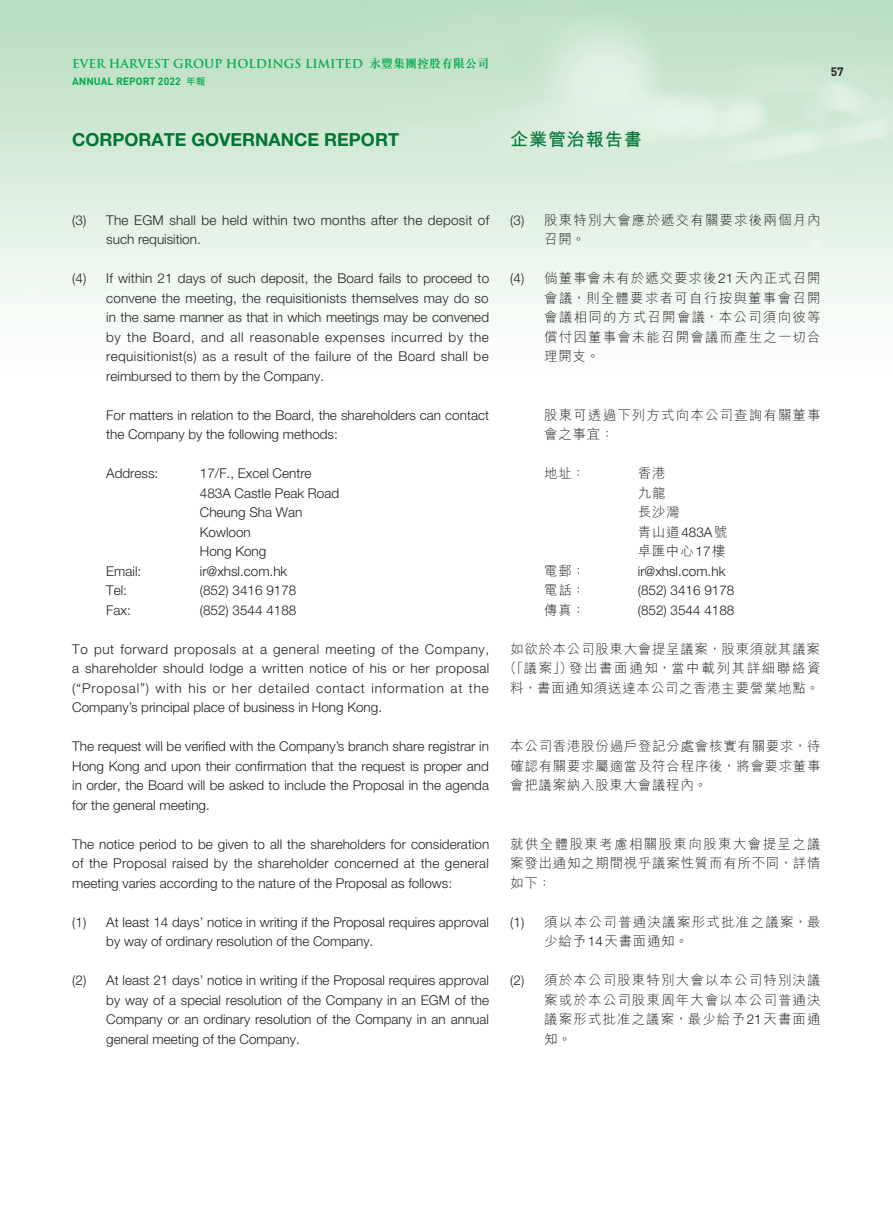
<style>
.page{position:relative;width:893px;height:1212px;background:#fff}
.page>*{position:absolute;margin:0;border:0;box-sizing:border-box;transform-origin:0 0}
.t1{font:700 18px "Helvetica Neue LT Std";color:#007434}
.t2{font:700 18px "M Hei HK";letter-spacing:.05em;color:#007434}
._00_txt{font:300 13.5px/19.5px "Helvetica Neue LT Std";color:#231f20;text-align:justify}
._00_txt-2{font:300 13.5px/19.5px "M Hei HK";letter-spacing:.08em;color:#231f20;text-align:justify}
._00_txt-3{font:300 13.5px/19.5px "Helvetica Neue LT Std";letter-spacing:.02em;color:#231f20}
._00_txt-4{font:300 13.5px/19.5px "M Hei HK";letter-spacing:.05em;color:#231f20;text-align:center}
.t3{font:700 12px "Trajan Pro";color:#00a94e}
.t4{font:700 12px "DIN Pro";color:#231f20}
.t5{font:700 10.5px "DIN Pro";color:#00a94e}
.s1{font-family:"M Sung HK"}
.s2{font-family:"M Hei HK";font-size:9.75px}
.s3{font-family:"Helvetica Neue LT Std"}
</style>
<div class="page">
<p class="t3" style="left:72px;top:56px;width:418px">EVER HARVEST GROUP HOLDINGS LIMITED <span class="s1">永豐集團控股有限公司</span></p>
<p class="t5" style="left:72px;top:74px;width:135px">ANNUAL REPORT 2022 <span class="s2">年報</span></p>
<h1 class="t1" style="left:72px;top:128px;width:328px">CORPORATE GOVERNANCE REPORT</h1>
<h1 class="t2" style="left:510px;top:126px;width:133px">企業管治報告書</h1>
<p class="t4" style="left:831px;top:63px;width:15px">57</p>
<p class="_00_txt-3" style="left:106px;top:210px;width:384px;text-indent:-34px">(3) The EGM shall be held within two months after the deposit of such requisition.</p>
<p class="_00_txt" style="left:106px;top:268px;width:384px;text-indent:-34px">(4) If within 21 days of such deposit, the Board fails to proceed to convene the meeting, the requisitionists themselves may do so in the same manner as that in which meetings may be convened by the Board, and all reasonable expenses incurred by the requisitionist(s) as a result of the failure of the Board shall be reimbursed to them by the Company.</p>
<p class="_00_txt" style="left:106px;top:405px;width:384px">For matters in relation to the Board, the shareholders can contact the Company by the following methods:</p>
<p class="_00_txt" style="left:106px;top:463px;width:54px">Address:</p>
<p class="_00_txt" style="left:200px;top:463px;width:113px">17/F., Excel Centre</p>
<p class="_00_txt" style="left:200px;top:483px;width:141px">483A Castle Peak Road</p>
<p class="_00_txt" style="left:200px;top:502px;width:104px">Cheung Sha Wan</p>
<p class="_00_txt" style="left:200px;top:522px;width:53px">Kowloon</p>
<p class="_00_txt" style="left:200px;top:541px;width:68px">Hong Kong</p>
<p class="_00_txt" style="left:106px;top:561px;width:37px">Email:</p>
<p class="_00_txt" style="left:200px;top:561px;width:89px">ir@xhsl.com.hk</p>
<p class="_00_txt" style="left:106px;top:580px;width:22px">Tel:</p>
<p class="_00_txt" style="left:200px;top:580px;width:98px">(852) 3416 9178</p>
<p class="_00_txt" style="left:106px;top:600px;width:26px">Fax:</p>
<p class="_00_txt" style="left:200px;top:600px;width:98px">(852) 3544 4188</p>
<p class="_00_txt" style="left:72px;top:639px;width:418px">To put forward proposals at a general meeting of the Company, a shareholder should lodge a written notice of his or her proposal (“Proposal”) with his or her detailed contact information at the Company’s principal place of business in Hong Kong.</p>
<p class="_00_txt" style="left:72px;top:736px;width:418px">The request will be verified with the Company’s branch share registrar in Hong Kong and upon their confirmation that the request is proper and in order, the Board will be asked to include the Proposal in the agenda for the general meeting.</p>
<p class="_00_txt" style="left:72px;top:834px;width:419px">The notice period to be given to all the shareholders for consideration of the Proposal raised by the shareholder concerned at the general meeting varies according to the nature of the Proposal as follows:</p>
<p class="_00_txt" style="left:106px;top:912px;width:384px;text-indent:-34px">(1) At least 14 days’ notice in writing if the Proposal requires approval by way of ordinary resolution of the Company.</p>
<p class="_00_txt" style="left:106px;top:970px;width:384px;text-indent:-34px">(2) At least 21 days’ notice in writing if the Proposal requires approval by way of a special resolution of the Company in an EGM of the Company or an ordinary resolution of the Company in an annual general meeting of the Company.</p>
<p class="_00_txt-2" style="left:544px;top:210px;width:278px;text-indent:-34px"><span class="s3">(3)</span> 股東特別大會應於遞交有關要求後兩個月內召開。</p>
<p class="_00_txt-2" style="left:544px;top:268px;width:278px;text-indent:-34px"><span class="s3">(4)</span> 倘董事會未有於遞交要求後<span class="s3">21</span>天內正式召開會議，則全體要求者可自行按與董事會召開會議相同的方式召開會議，本公司須向彼等償付因董事會未能召開會議而產生之一切合理開支。</p>
<p class="_00_txt-2" style="left:544px;top:405px;width:278px">股東可透過下列方式向本公司查詢有關董事會之事宜：</p>
<p class="_00_txt-2" style="left:544px;top:463px;width:43px">地址：</p>
<p class="_00_txt-2" style="left:638px;top:463px;width:29px">香港</p>
<p class="_00_txt-2" style="left:638px;top:483px;width:29px">九龍</p>
<p class="_00_txt-2" style="left:638px;top:502px;width:43px">長沙灣</p>
<p class="_00_txt-2" style="left:638px;top:522px;width:91px">青山道<span class="s3">483A</span>號</p>
<p class="_00_txt-2" style="left:638px;top:541px;width:89px">卓匯中心<span class="s3">17</span>樓</p>
<p class="_00_txt-2" style="left:544px;top:561px;width:43px">電郵：</p>
<p class="_00_txt" style="left:638px;top:561px;width:89px">ir@xhsl.com.hk</p>
<p class="_00_txt-2" style="left:544px;top:580px;width:43px">電話：</p>
<p class="_00_txt" style="left:638px;top:580px;width:98px">(852) 3416 9178</p>
<p class="_00_txt-2" style="left:544px;top:600px;width:43px">傳真：</p>
<p class="_00_txt" style="left:638px;top:600px;width:98px">(852) 3544 4188</p>
<p class="_00_txt-4" style="left:510px;top:639px;width:311px">如欲於本公司股東大會提呈議案，股東須就其議案</p>
<p class="_00_txt-4" style="left:503px;top:658px;width:319px">（「議案」）發出書面通知，當中載列其詳細聯絡資料，書面通知須送達本公司之香港主要營業地點。</p>
<p class="_00_txt-2" style="left:510px;top:736px;width:312px">本公司香港股份過戶登記分處會核實有關要求，待確認有關要求屬適當及符合程序後，將會要求董事會把議案納入股東大會議程內。</p>
<p class="_00_txt-2" style="left:510px;top:834px;width:312px">就供全體股東考慮相關股東向股東大會提呈之議案發出通知之期間視乎議案性質而有所不同，詳情如下：</p>
<p class="_00_txt-2" style="left:544px;top:912px;width:278px;text-indent:-34px"><span class="s3">(1)</span> 須以本公司普通決議案形式批准之議案，最少給予<span class="s3">14</span>天書面通知。</p>
<p class="_00_txt-2" style="left:544px;top:970px;width:278px;text-indent:-34px"><span class="s3">(2)</span> 須於本公司股東特別大會以本公司特別決議案或於本公司股東周年大會以本公司普通決議案形式批准之議案，最少給予<span class="s3">21</span>天書面通知。</p>
</div>
